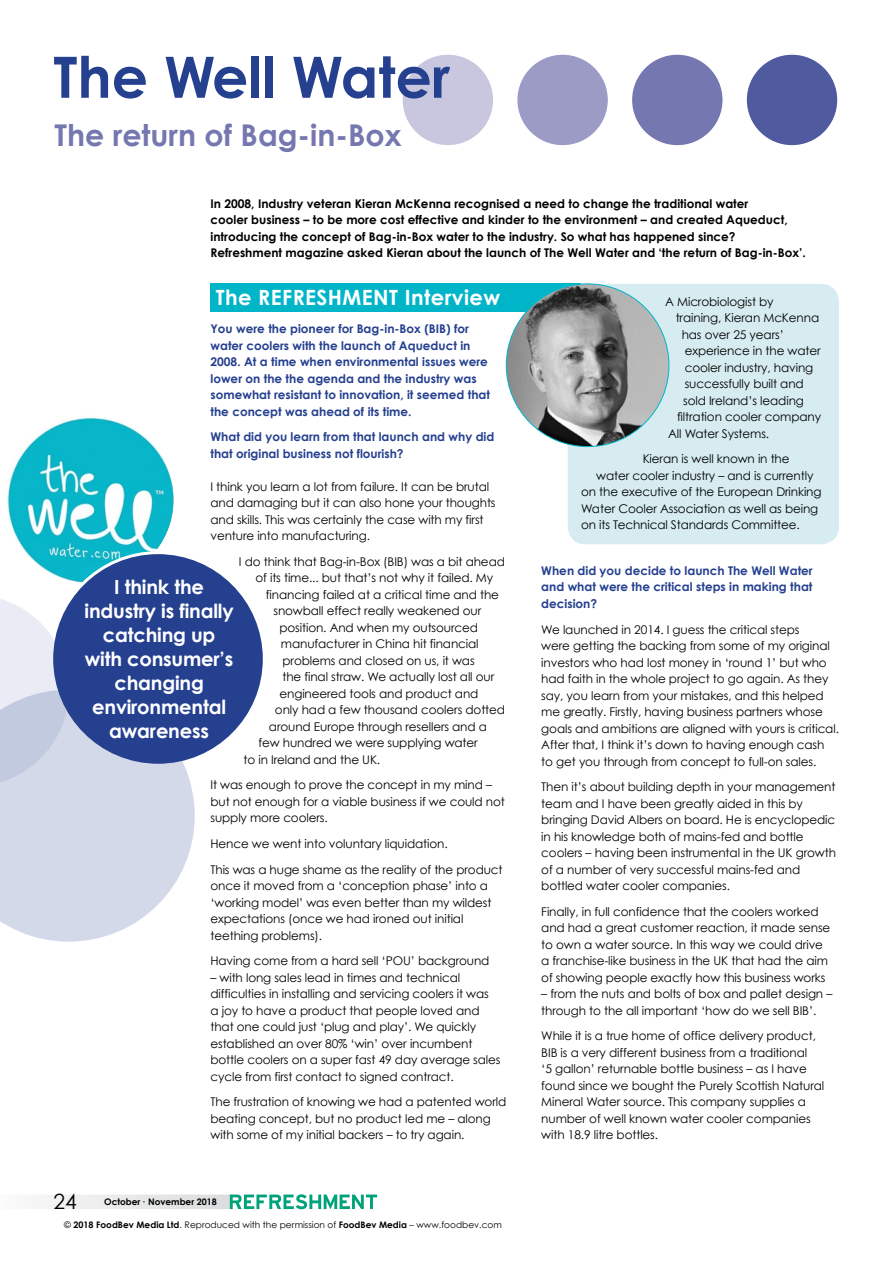
<style>
.page{position:relative;width:893px;height:1263px;background:#fff}
.page>*{position:absolute;margin:0;border:0;box-sizing:border-box;transform-origin:0 0}
.Main_heading{font:700 57px "Century Gothic";color:#25408f}
.Main_heading-2{font:700 30px "Century Gothic";color:#7578b0}
.t1{font:700 21px "Century Gothic";letter-spacing:.02em;color:#fff}
.t2{font:21px "Century Gothic";color:#000}
.Main_body{font:700 19.5px/24px "Century Gothic";letter-spacing:-.01em;color:#fff;text-align:center}
.Main_body-2{font:12px/16.5px "Century Gothic";letter-spacing:-.01em;color:#000}
.Main_body-3{font:700 12px/16.5px "Century Gothic";color:#25408f}
.Main_body-4{font:700 12px/16.5px "Century Gothic";color:#000}
.BodyCopy{font:9px "Century Gothic";color:#000}
.t3{font:700 9px "Century Gothic";color:#000}
.s1{font-weight:700}
</style>
<div class="page">
<svg style="left:42px;top:1194px;width:335px;height:15px"></svg>
<img style="left:7px;top:417px;width:167px;height:166px">
<div style="left:568px;top:284px;width:271px;height:260px;background:#d6ecf0;border-radius:18px"></div>
<div style="left:210px;top:284px;width:371px;height:28px;background:#00b5c8"></div>
<div style="left:746px;top:54px;width:92px;height:92px;background:#4f5b9e;border-radius:50%"></div>
<div style="left:745px;top:53px;width:94px;height:94px;border:2px solid #fff;border-radius:50%"></div>
<div style="left:631px;top:54px;width:92px;height:92px;background:#7578b0;border-radius:50%"></div>
<div style="left:631px;top:53px;width:93px;height:94px;border:2px solid #fff;border-radius:50%"></div>
<div style="left:517px;top:54px;width:91px;height:92px;background:#9b9bc5;border-radius:50%"></div>
<div style="left:516px;top:53px;width:93px;height:94px;border:2px solid #fff;border-radius:50%"></div>
<div style="left:402px;top:54px;width:92px;height:92px;background:#c8c7df;border-radius:50%"></div>
<div style="left:401px;top:53px;width:94px;height:94px;border:2px solid #fff;border-radius:50%"></div>
<div style="left:52px;top:553px;width:212px;height:212px;background:#25408f;border-radius:50%"></div>
<img style="left:506px;top:284px;width:163px;height:163px;border-radius:81px">
<svg style="left:0;top:714px;width:195px;height:228px;fill:#d4d9e9"></svg>
<svg style="left:0;top:599px;width:69px;height:187px"></svg>
<p class="Main_heading" style="left:53px;top:41px;width:398px">The Well Water</p>
<p class="Main_heading-2" style="left:55px;top:116px;width:348px">The return of Bag-in-Box</p>
<p class="Main_body-4" style="left:210px;top:195px;width:579px">In 2008, Industry veteran Kieran McKenna recognised a need to change the traditional water cooler business – to be more cost effective and kinder to the environment – and created Aqueduct, introducing the concept of Bag-in-Box water to the industry. So what has happened since?</p>
<p class="Main_body-4" style="left:210px;top:244px;width:597px">Refreshment magazine asked Kieran about the launch of The Well Water and ‘the return of Bag-in-Box’.</p>
<p class="t1" style="left:216px;top:284px;width:286px">The REFRESHMENT Interview</p>
<p class="Main_body-3" style="left:210px;top:321px;width:281px">You were the pioneer for Bag-in-Box (BIB) for water coolers with the launch of Aqueduct in 2008. At a time when environmental issues were lower on the the agenda and the industry was somewhat resistant to innovation, it seemed that the concept was ahead of its time.</p>
<p class="Main_body-3" style="left:210px;top:429px;width:285px">What did you learn from that launch and why did that original business not flourish?</p>
<p class="Main_body-2" style="left:210px;top:478px;width:287px">I think you learn a lot from failure. It can be brutal and damaging but it can also hone your thoughts and skills. This was certainly the case with my first venture into manufacturing.</p>
<p class="Main_body-2" style="left:239px;top:553px;width:267px">I do think that Bag-in-Box (BIB) was a bit ahead</p>
<p class="Main_body-2" style="left:255px;top:570px;width:239px">of its time... but that’s not why it failed. My</p>
<p class="Main_body-2" style="left:266px;top:586px;width:235px">financing failed at a critical time and the</p>
<p class="Main_body-2" style="left:273px;top:603px;width:209px">snowball effect really weakened our</p>
<p class="Main_body-2" style="left:279px;top:619px;width:200px">position. And when my outsourced</p>
<p class="Main_body-2" style="left:281px;top:636px;width:199px">manufacturer in China hit financial</p>
<p class="Main_body-2" style="left:282px;top:652px;width:194px">problems and closed on us, it was</p>
<p class="Main_body-2" style="left:282px;top:669px;width:213px">the final straw. We actually lost all our</p>
<p class="Main_body-2" style="left:279px;top:685px;width:200px">engineered tools and product and</p>
<p class="Main_body-2" style="left:275px;top:702px;width:232px">only had a few thousand coolers dotted</p>
<p class="Main_body-2" style="left:269px;top:718px;width:220px">around Europe through resellers and a</p>
<p class="Main_body-2" style="left:258px;top:735px;width:221px">few hundred we were supplying water</p>
<p class="Main_body-2" style="left:243px;top:751px;width:138px">to in Ireland and the UK.</p>
<p class="Main_body-2" style="left:210px;top:777px;width:296px">It was enough to prove the concept in my mind – but not enough for a viable business if we could not supply more coolers.</p>
<p class="Main_body-2" style="left:210px;top:835px;width:239px">Hence we went into voluntary liquidation.</p>
<p class="Main_body-2" style="left:210px;top:861px;width:294px">This was a huge shame as the reality of the product once it moved from a ‘conception phase’ into a ‘working model’ was even better than my wildest expectations (once we had ironed out initial teething problems).</p>
<p class="Main_body-2" style="left:210px;top:952px;width:280px">Having come from a hard sell ‘POU’ background</p>
<p class="Main_body-2" style="left:210px;top:969px;width:292px">– with long sales lead in times and technical difficulties in installing and servicing coolers it was<br>a joy to have a product that people loved and that one could just ‘plug and play’. We quickly established an over 80% ‘win’ over incumbent bottle coolers on a super fast 49 day average sales cycle from first contact to signed contract.</p>
<p class="Main_body-2" style="left:210px;top:1093px;width:297px">The frustration of knowing we had a patented world beating concept, but no product led me – along with some of my initial backers – to try again.</p>
<p class="Main_body" style="left:114px;top:574px;width:91px">I think the</p>
<p class="Main_body" style="left:85px;top:598px;width:150px">industry is finally catching up with consumer’s changing environmental awareness</p>
<p class="t2" style="left:54px;top:1189px;width:25px">24</p>
<p class="t3" style="left:104px;top:1196px;width:114px">October ∙ November 2018</p>
<p class="BodyCopy" style="left:64px;top:1219px;width:439px">© <span class="s1">2018 FoodBev Media Ltd</span>. Reproduced with the permission of <span class="s1">FoodBev Media</span> – www.foodbev.com</p>
<p class="Main_body-2" style="left:665px;top:293px;width:110px">A Microbiologist by</p>
<p class="Main_body-2" style="left:676px;top:309px;width:145px">training, Kieran McKenna</p>
<p class="Main_body-2" style="left:682px;top:326px;width:104px">has over 25 years’</p>
<p class="Main_body-2" style="left:685px;top:342px;width:138px">experience in the water</p>
<p class="Main_body-2" style="left:685px;top:359px;width:130px">cooler industry, having</p>
<p class="Main_body-2" style="left:685px;top:375px;width:121px">successfully built and</p>
<p class="Main_body-2" style="left:683px;top:392px;width:122px">sold Ireland’s leading</p>
<p class="Main_body-2" style="left:677px;top:408px;width:145px">filtration cooler company</p>
<p class="Main_body-2" style="left:668px;top:425px;width:103px">All Water Systems.</p>
<p class="Main_body-2" style="left:643px;top:450px;width:148px">Kieran is well known in the</p>
<p class="Main_body-2" style="left:596px;top:467px;width:219px">water cooler industry – and is currently</p>
<p class="Main_body-2" style="left:581px;top:483px;width:242px">on the executive of the European Drinking</p>
<p class="Main_body-2" style="left:581px;top:500px;width:239px">Water Cooler Association as well as being</p>
<p class="Main_body-2" style="left:581px;top:516px;width:220px">on its Technical Standards Committee.</p>
<p class="Main_body-3" style="left:541px;top:562px;width:273px;text-align:justify">When did you decide to launch The Well Water and what were the critical steps in making that decision?</p>
<p class="Main_body-2" style="left:541px;top:621px;width:299px">We launched in 2014. I guess the critical steps<br>were getting the backing from some of my original investors who had lost money in ‘round 1’ but who had faith in the whole project to go again. As they say, you learn from your mistakes, and this helped me greatly. Firstly, having business partners whose goals and ambitions are aligned with yours is critical.<br>After that, I think it’s down to having enough cash to get you through from concept to full-on sales.</p>
<p class="Main_body-2" style="left:541px;top:779px;width:296px">Then it’s about building depth in your management team and I have been greatly aided in this by bringing David Albers on board. He is encyclopedic in his knowledge both of mains-fed and bottle coolers – having been instrumental in the UK growth of a number of very successful mains-fed and bottled water cooler companies.</p>
<p class="Main_body-2" style="left:541px;top:903px;width:291px">Finally, in full confidence that the coolers worked and had a great customer reaction, it made sense to own a water source. In this way we could drive a franchise-like business in the UK that had the aim of showing people exactly how this business works</p>
<p class="Main_body-2" style="left:541px;top:986px;width:293px">– from the nuts and bolts of box and pallet design – through to the all important ‘how do we sell BIB’.</p>
<p class="Main_body-2" style="left:541px;top:1028px;width:285px">While it is a true home of office delivery product, BIB is a very different business from a traditional<br>‘5 gallon’ returnable bottle business – as I have found since we bought the Purely Scottish Natural Mineral Water source. This company supplies a number of well known water cooler companies with 18.9 litre bottles.</p>
</div>
